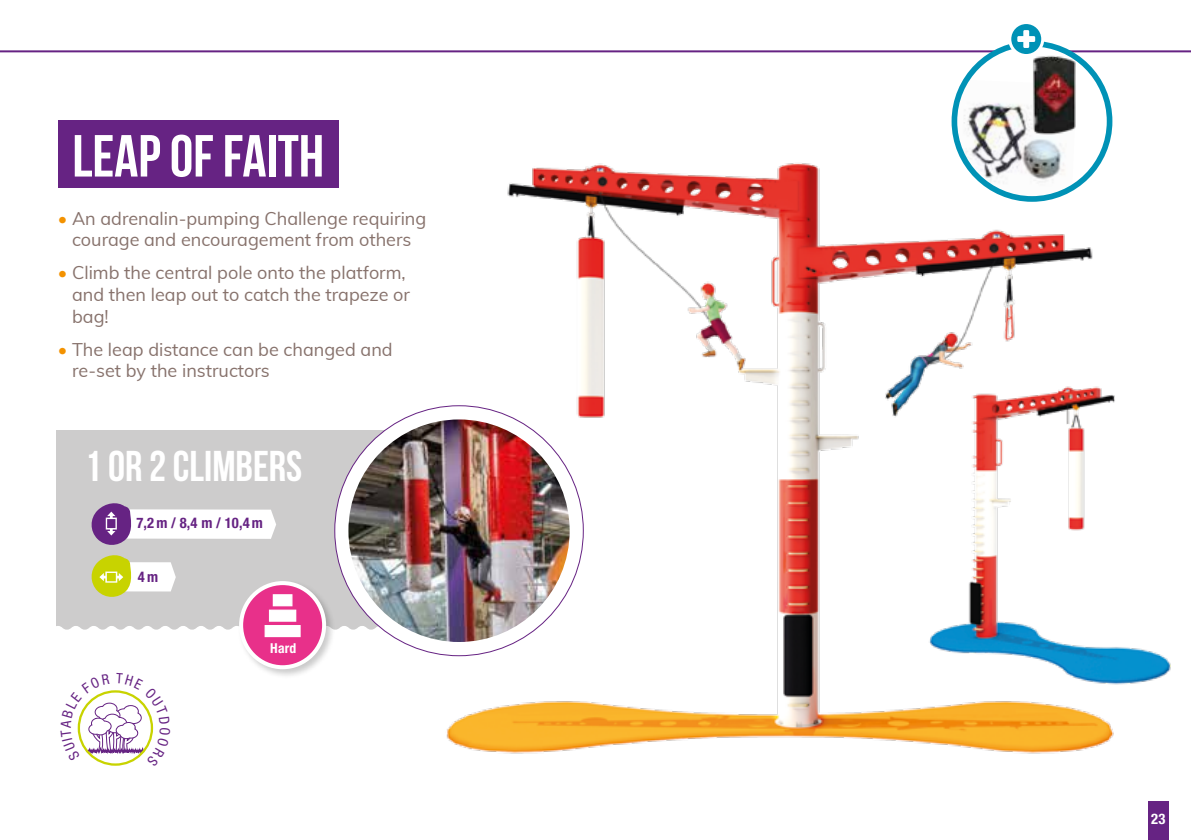
<style>
.page{position:relative;width:1191px;height:840px;background:#fff}
.page>*{position:absolute;margin:0;border:0;box-sizing:border-box;transform-origin:0 0}
.t1{font:700 59.2px "Bebas Neue";color:#fff}
.t2{font:700 43px "Bebas Neue";color:#fff}
.t3{font:18px/21.6px "Muli";color:#87726c}
.t4{font:700 condensed 14.6px "Helvetica Neue LT Pro";letter-spacing:.145em;color:#662383}
.t5{font:700 condensed 14.6px "Helvetica Neue LT Pro";color:#fff}
.t6{font:700 condensed 13.6px "Helvetica Neue LT Pro";color:#fff}
.s1{color:#f39200}
</style>
<div class="page">
<img style="left:438px;top:112px;width:676px;height:642px">
<img style="left:925px;top:381px;width:246px;height:304px">
<hr style="left:0;top:50px;width:1191px;height:2px;background:#662383">
<div style="left:56px;top:430px;width:289px;height:199px;background:#cdcccc"></div>
<div style="left:1148px;top:801px;width:20px;height:38px;background:#662383"></div>
<div style="left:58px;top:120px;width:281px;height:68px;background:#662383"></div>
<div style="left:335px;top:405px;width:248px;height:250px;background:#fff;border-radius:50%"></div>
<img style="left:345px;top:419px;width:228px;height:226px">
<div style="left:342px;top:413px;width:234px;height:235px;border:6px solid #fff;border-radius:50%"></div>
<svg style="left:88px;top:502px;width:188px;height:46px"></svg>
<svg style="left:88px;top:554px;width:88px;height:46px"></svg>
<div style="left:954px;top:44px;width:155px;height:155px;background:#fff;border-radius:50%"></div>
<img style="left:954px;top:80px;width:122px;height:119px">
<div style="left:951px;top:41px;width:161px;height:161px;border:6px solid #0092b6;border-radius:50%"></div>
<svg style="left:1009px;top:22px;width:33px;height:34px"></svg>
<div style="left:1008px;top:21px;width:36px;height:36px;border:3px solid #fff;border-radius:50%"></div>
<svg style="left:1017px;top:30px;width:18px;height:18px"></svg>
<img style="left:1023px;top:54px;width:57px;height:83px">
<div style="left:237px;top:578px;width:99px;height:100px;background:#000;opacity:.21"></div>
<div style="left:241px;top:582px;width:83px;height:85px;background:#e8308a;border-radius:50%"></div>
<div style="left:239px;top:580px;width:87px;height:89px;border:4px solid #fff;border-radius:50%"></div>
<div style="left:273px;top:594px;width:19px;height:12px;background:#fff;border:1px solid #fff"></div>
<div style="left:269px;top:609px;width:27px;height:12px;background:#fff;border:1px solid #fff"></div>
<div style="left:264px;top:624px;width:37px;height:12px;background:#fff;border:1px solid #fff"></div>
<svg style="left:77px;top:690px;width:77px;height:76px"></svg>
<h1 class="t1" style="left:72px;top:123px;width:253px">LEAP OF FAITH</h1>
<p class="t3" style="left:58px;top:206px;width:370px;text-align:center"><span class="s1">•</span> An adrenalin-pumping Challenge requiring courage and encouragement from others</p>
<p class="t3" style="left:72px;top:261px;width:339px;text-indent:-14px"><span class="s1">•</span> Climb the central pole onto the platform, and then leap out to catch the trapeze or bag!</p>
<p class="t3" style="left:72px;top:337px;width:322px;text-indent:-14px"><span class="s1">•</span> The leap distance can be changed and re-set by the instructors</p>
<h2 class="t2" style="left:85px;top:442px;width:219px">1 OR 2 CLIMBERS</h2>
<p class="t4" style="left:136px;top:514px;width:128px">7,2m / 8,4 m / 10,4m</p>
<p class="t4" style="left:138px;top:568px;width:22px">4m</p>
<p class="t6" style="left:270px;top:640px;width:27px">Hard</p>
<p class="t5" style="left:1151px;top:809px;width:16px">23</p>
</div>
